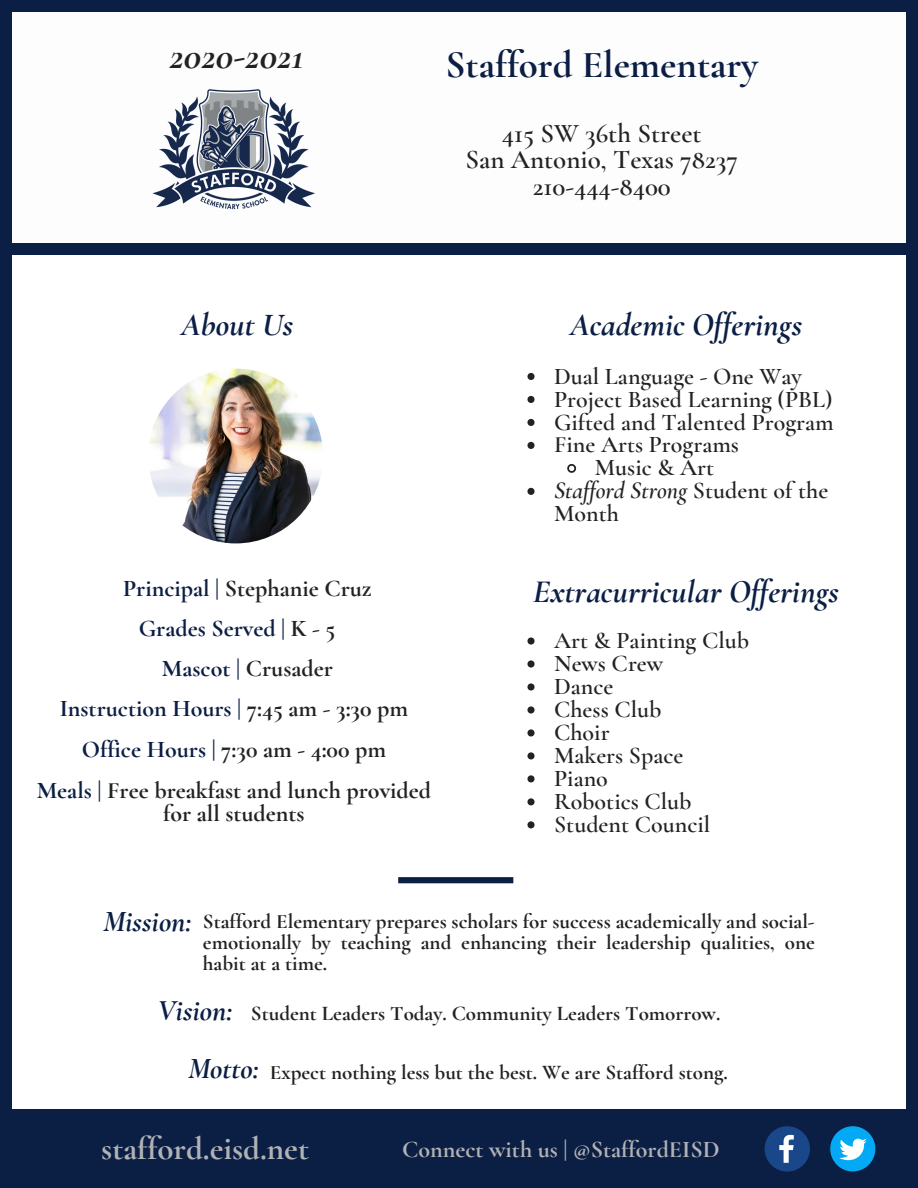
<style>
.page{position:relative;width:918px;height:1188px;background:#fff}
.page>*{position:absolute;margin:0;border:0;box-sizing:border-box;transform-origin:0 0}
.t1{font:700 39px "Cormorant Garamond";color:#0b1e44}
.t2{font:italic 700 39px "Cormorant Garamond";color:#212321}
.t3{font:italic 700 33px "Cormorant Garamond";color:#0b1e44}
.t4{font:700 33px "Cormorant Garamond";color:#b0b2b5}
.t5{font:italic 700 30px "Cormorant Garamond";color:#0b1e44}
.t6{font:600 27px/26.5px "Cormorant Garamond";color:#212321;text-align:center}
.t7{font:600 24px/23px "Cormorant Garamond";color:#212321}
.t8{font:700 24px "Cormorant Garamond";color:#212321}
.t9{font:700 24px "Cormorant Garamond";color:#0b1e44}
.t10{font:700 24px "Cormorant Garamond";color:#b0b2b5}
.t11{font:italic 600 24px "Cormorant Garamond";color:#212321}
.t12{font:700 21px/21px "Cormorant Garamond";color:#212321;text-align:justify}
.s1{color:#0b1e44}
.s2{color:#212321}
.s3{font-style:normal}
.s4{font-style:italic;font-size:30px;color:#0b1e44}
</style>
<div class="page">
<div style="left:0;top:0;width:11px;height:1188px;background:#0b1e44"></div>
<div style="left:907px;top:0;width:11px;height:1188px;background:#0b1e44"></div>
<div style="left:0;top:1109px;width:918px;height:79px;background:#0b1e44"></div>
<div style="left:0;top:0;width:918px;height:11px;background:#0b1e44"></div>
<div style="left:0;top:243px;width:918px;height:11px;background:#0b1e44"></div>
<img style="left:152px;top:89px;width:163px;height:121px">
<svg style="left:398px;top:877px;width:115px;height:6px"></svg>
<img style="left:148px;top:369px;width:175px;height:174px;border-radius:50%">
<svg style="left:765px;top:1126px;width:45px;height:45px"></svg>
<svg style="left:830px;top:1126px;width:45px;height:45px"></svg>
<svg style="left:527px;top:373px;width:8px;height:7px"></svg>
<svg style="left:527px;top:396px;width:8px;height:7px"></svg>
<svg style="left:527px;top:419px;width:8px;height:7px"></svg>
<svg style="left:527px;top:442px;width:8px;height:7px"></svg>
<svg style="left:567px;top:464px;width:10px;height:9px"></svg>
<svg style="left:527px;top:488px;width:8px;height:7px"></svg>
<svg style="left:527px;top:637px;width:8px;height:8px"></svg>
<svg style="left:527px;top:660px;width:8px;height:8px"></svg>
<svg style="left:527px;top:683px;width:8px;height:8px"></svg>
<svg style="left:527px;top:706px;width:8px;height:8px"></svg>
<svg style="left:527px;top:729px;width:8px;height:7px"></svg>
<svg style="left:527px;top:752px;width:8px;height:7px"></svg>
<svg style="left:527px;top:775px;width:8px;height:7px"></svg>
<svg style="left:527px;top:798px;width:8px;height:7px"></svg>
<svg style="left:527px;top:821px;width:8px;height:7px"></svg>
<h1 class="t2" style="left:169px;top:32px;width:135px">2020-2021</h1>
<h1 class="t1" style="left:446px;top:41px;width:314px">Stafford Elementary</h1>
<p class="t6" style="left:465px;top:120px;width:274px">415 SW 36th Street<br>San Antonio, Texas 78237<br>210-444-8400</p>
<h2 class="t3" style="left:181px;top:304px;width:114px">About Us</h2>
<p class="t8" style="left:123px;top:574px;width:250px"><span class="s1">Principal |</span> Stephanie Cruz</p>
<p class="t9" style="left:139px;top:614px;width:198px">Grades Served | <span class="s2">K - 5</span></p>
<p class="t8" style="left:162px;top:654px;width:172px"><span class="s1">Mascot |</span> Crusader</p>
<p class="t9" style="left:60px;top:694px;width:350px">Instruction Hours | <span class="s2">7:45 am - 3:30 pm</span></p>
<p class="t8" style="left:82px;top:735px;width:306px"><span class="s1">Office Hours |</span> 7:30 am - 4:00 pm</p>
<p class="t8" style="left:37px;top:776px;width:396px"><span class="s1">Meals |</span> Free breakfast and lunch provided</p>
<p class="t8" style="left:163px;top:799px;width:143px">for all students</p>
<h2 class="t3" style="left:570px;top:304px;width:234px">Academic Offerings</h2>
<p class="t7" style="left:554px;top:364px;width:249px">Dual Language - One Way</p>
<p class="t7" style="left:554px;top:387px;width:280px">Project Based Learning (PBL)</p>
<p class="t7" style="left:554px;top:410px;width:281px">Gifted and Talented Program</p>
<p class="t7" style="left:554px;top:433px;width:186px">Fine Arts Programs</p>
<p class="t7" style="left:595px;top:456px;width:121px">Music &amp; Art</p>
<p class="t11" style="left:554px;top:476px;width:276px">Stafford Strong <span class="s3">Student of the</span></p>
<p class="t7" style="left:554px;top:502px;width:66px">Month</p>
<h2 class="t3" style="left:533px;top:572px;width:308px">Extracurricular Offerings</h2>
<p class="t7" style="left:554px;top:629px;width:196px">Art &amp; Painting Club<br>News Crew<br>Dance<br>Chess Club<br>Choir<br>Makers Space<br>Piano<br>Robotics Club<br>Student Council</p>
<h3 class="t5" style="left:103px;top:903px;width:90px">Mission:</h3>
<p class="t12" style="left:203px;top:911px;width:613px">Stafford Elementary prepares scholars for success academically and social&shy;emotionally by teaching and enhancing their leadership qualities, one habit at a time.</p>
<p class="t12" style="left:158px;top:1003px;width:564px"><span class="s4">Vision:</span> Student Leaders Today. Community Leaders Tomorrow.</p>
<p class="t12" style="left:188px;top:1062px;width:541px"><span class="s4">Motto:</span> Expect nothing less but the best. We are Stafford stong.</p>
<h2 class="t4" style="left:101px;top:1129px;width:209px">stafford.eisd.net</h2>
<p class="t10" style="left:402px;top:1134px;width:319px">Connect with us | @StaffordEISD</p>
</div>
